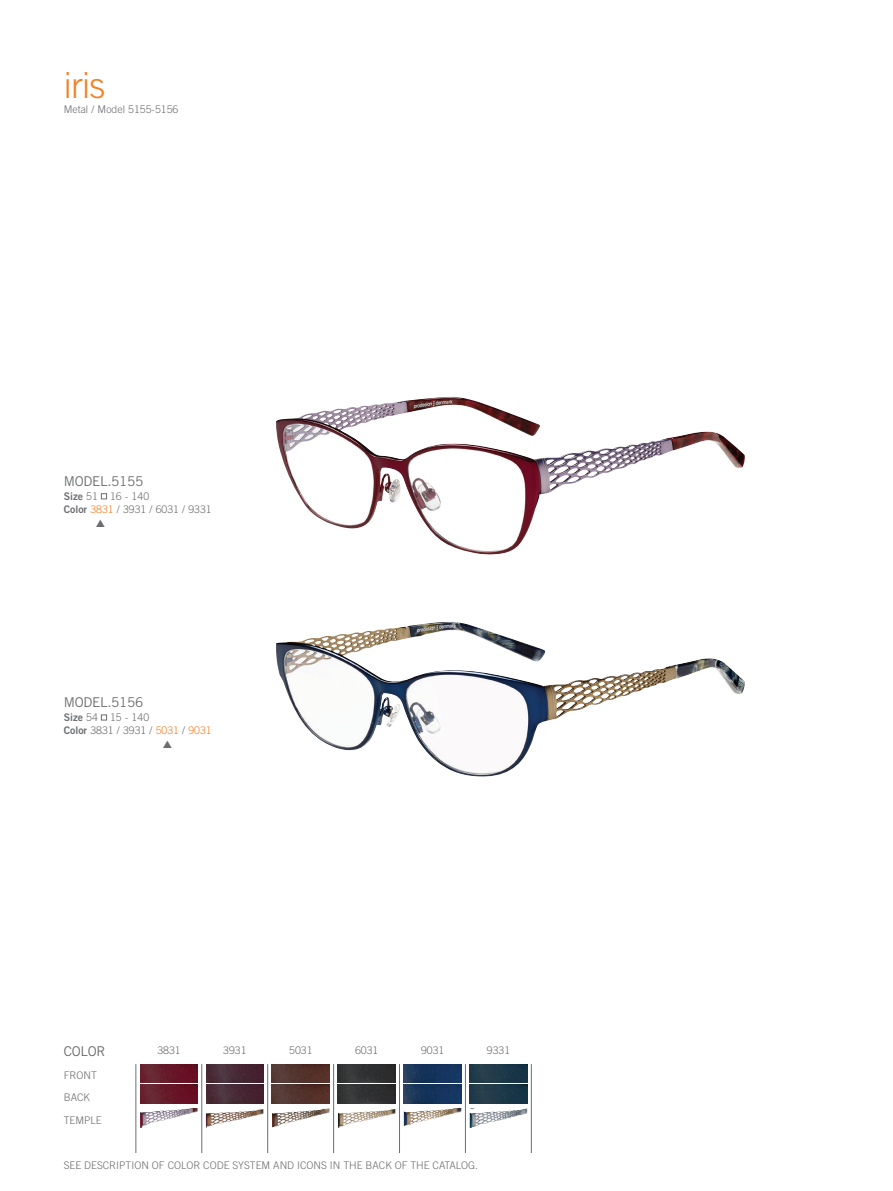
<style>
.page{position:relative;width:893px;height:1191px;background:#fff}
.page>*{position:absolute;margin:0;border:0;box-sizing:border-box;transform-origin:0 0}
.t1{font:300 36px "Trade Gothic LT Std";color:#f48026}
.t2{font:13.5px "Trade Gothic LT Std";letter-spacing:-.02em;color:#6c6d70}
.t3{font:300 10.5px/13.5px "Trade Gothic LT Std";color:#6c6d70}
.s1{font-family:"Trade Gothic LT Std Bd 2";font-weight:400}
.s2{color:#f48026}
</style>
<div class="page">
<img style="left:276px;top:626px;width:469px;height:151px">
<img style="left:276px;top:397px;width:469px;height:158px">
<svg style="left:101px;top:714px;width:6px;height:6px"></svg>
<svg style="left:101px;top:493px;width:6px;height:6px"></svg>
<hr style="left:136px;top:1064px;width:1px;height:106px;background:#6c6d70">
<hr style="left:202px;top:1064px;width:1px;height:106px;background:#6c6d70">
<hr style="left:267px;top:1064px;width:1px;height:106px;background:#6c6d70">
<hr style="left:333px;top:1064px;width:1px;height:106px;background:#6c6d70">
<hr style="left:399px;top:1064px;width:1px;height:106px;background:#6c6d70">
<hr style="left:465px;top:1064px;width:1px;height:106px;background:#6c6d70">
<hr style="left:531px;top:1064px;width:1px;height:106px;background:#6c6d70">
<img style="left:140px;top:1064px;width:58px;height:18px">
<img style="left:206px;top:1064px;width:58px;height:18px">
<img style="left:206px;top:1084px;width:58px;height:19px">
<img style="left:272px;top:1064px;width:57px;height:18px">
<img style="left:140px;top:1084px;width:58px;height:19px">
<img style="left:272px;top:1084px;width:57px;height:19px">
<div style="left:64px;top:1153px;width:829px;height:21px;background:#fff"></div>
<img style="left:140px;top:1108px;width:58px;height:19px">
<img style="left:470px;top:1108px;width:57px;height:19px">
<img style="left:404px;top:1108px;width:57px;height:18px">
<img style="left:338px;top:1109px;width:57px;height:18px">
<img style="left:272px;top:1108px;width:57px;height:19px">
<img style="left:206px;top:1109px;width:57px;height:18px">
<img style="left:338px;top:1064px;width:57px;height:18px">
<img style="left:338px;top:1084px;width:57px;height:19px">
<img style="left:404px;top:1064px;width:57px;height:18px">
<img style="left:404px;top:1084px;width:57px;height:19px">
<img style="left:470px;top:1064px;width:57px;height:18px">
<img style="left:470px;top:1084px;width:57px;height:19px">
<h1 class="t1" style="left:64px;top:64px;width:43px">iris</h1>
<p class="t3" style="left:64px;top:103px;width:116px">Metal / Model 5155-5156</p>
<p class="t2" style="left:64px;top:473px;width:81px">MODEL.5155</p>
<p class="t3" style="left:64px;top:489px;width:149px"><span class="s1">Size</span> 51 16 - 140<br><span class="s1">Color</span> <span class="s2">3831</span> / 3931 / 6031 / 9331</p>
<p class="t2" style="left:64px;top:694px;width:81px">MODEL.5156</p>
<p class="t3" style="left:64px;top:710px;width:149px"><span class="s1">Size</span> 54 15 - 140<br><span class="s1">Color</span> 3831 / 3931 / <span class="s2">5031</span> / <span class="s2">9031</span></p>
<p class="t2" style="left:64px;top:1043px;width:43px">COLOR</p>
<p class="t3" style="left:64px;top:1063px;width:39px;line-height:22.5px">FRONT<br>BACK<br>TEMPLE</p>
<p class="t3" style="left:157px;top:1043px;width:25px">3831</p>
<p class="t3" style="left:223px;top:1043px;width:25px">3931</p>
<p class="t3" style="left:289px;top:1043px;width:25px">5031</p>
<p class="t3" style="left:355px;top:1043px;width:25px">6031</p>
<p class="t3" style="left:421px;top:1043px;width:25px">9031</p>
<p class="t3" style="left:487px;top:1043px;width:25px">9331</p>
<p class="t3" style="left:64px;top:1158px;width:416px">SEE DESCRIPTION OF COLOR CODE SYSTEM AND ICONS IN THE BACK OF THE CATALOG.</p>
</div>
